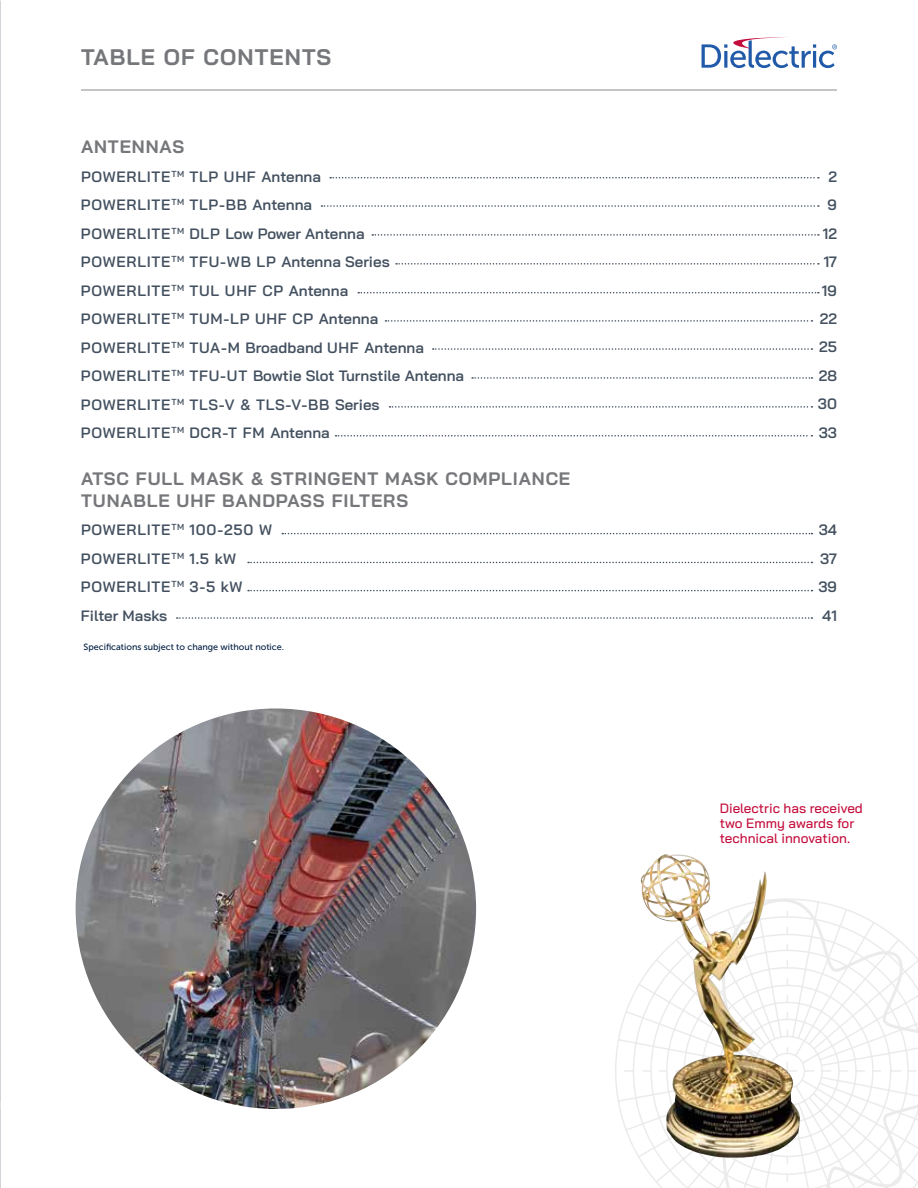
<style>
.page{position:relative;width:918px;height:1188px;background:#fff}
.page>*{position:absolute;margin:0;border:0;box-sizing:border-box;transform-origin:0 0}
.t1{font:700 22.5px "Bai Jamjuree";letter-spacing:.05em;color:#76777a}
.t2{font:700 18px/21.6px "Bai Jamjuree";letter-spacing:.05em;color:#76777a}
.t3{font:600 15px/28.5px "Bai Jamjuree";letter-spacing:.045em;color:#43505f}
.t4{font:600 15px/28.5px "Bai Jamjuree";color:#43505f;text-align:right}
.t5{font:500 13.5px/15px "Bai Jamjuree";color:#c40d3c}
.t6{font:9px "Museo Sans 500";color:#011e41}
</style>
<div class="page">
<hr style="left:81px;top:90px;width:756px;height:1px;background:#898a8d">
<svg style="left:330px;top:177px;width:489px;height:1px"></svg>
<svg style="left:322px;top:205px;width:497px;height:2px"></svg>
<svg style="left:372px;top:234px;width:447px;height:2px"></svg>
<svg style="left:282px;top:533px;width:530px;height:1px"></svg>
<svg style="left:248px;top:562px;width:564px;height:1px"></svg>
<svg style="left:358px;top:292px;width:461px;height:1px"></svg>
<svg style="left:248px;top:590px;width:564px;height:1px"></svg>
<svg style="left:386px;top:320px;width:426px;height:2px"></svg>
<svg style="left:396px;top:263px;width:423px;height:2px"></svg>
<svg style="left:177px;top:617px;width:635px;height:2px"></svg>
<svg style="left:433px;top:348px;width:379px;height:2px"></svg>
<svg style="left:472px;top:377px;width:340px;height:2px"></svg>
<svg style="left:390px;top:406px;width:422px;height:2px"></svg>
<svg style="left:336px;top:435px;width:476px;height:2px"></svg>
<img style="left:683px;top:898px;width:38px;height:290px">
<svg style="left:721px;top:898px;width:197px;height:290px"></svg>
<svg style="left:702px;top:37px;width:135px;height:31px"></svg>
<svg style="left:0;top:826px;width:683px;height:362px"></svg>
<img style="left:76px;top:708px;width:400px;height:401px;border-radius:200px">
<h1 class="t1" style="left:81px;top:44px;width:252px">TABLE OF CONTENTS</h1>
<p class="t2" style="left:81px;top:136px;width:105px">ANTENNAS</p>
<p class="t3" style="left:81px;top:162px;width:385px">POWERLITE<sup>TM</sup> TLP UHF Antenna<br>POWERLITE<sup>TM</sup> TLP-BB Antenna<br>POWERLITE<sup>TM</sup> DLP Low Power Antenna POWERLITE<sup>TM</sup> TFU-WB LP Antenna Series POWERLITE<sup>TM</sup> TUL UHF CP Antenna<br>POWERLITE<sup>TM</sup> TUM-LP UHF CP Antenna POWERLITE<sup>TM</sup> TUA-M Broadband UHF Antenna POWERLITE<sup>TM</sup> TFU-UT Bowtie Slot Turnstile Antenna POWERLITE<sup>TM</sup> TLS-V &amp; TLS-V-BB Series POWERLITE<sup>TM</sup> DCR-T FM Antenna</p>
<p class="t2" style="left:81px;top:468px;width:491px">ATSC FULL MASK &amp; STRINGENT MASK COMPLIANCE<br>TUNABLE UHF BANDPASS FILTERS</p>
<p class="t3" style="left:81px;top:516px;width:193px">POWERLITE<sup>TM</sup> 100-250 W<br>POWERLITE<sup>TM</sup> 1.5 kW<br>POWERLITE<sup>TM</sup> 3-5 kW<br>Filter Masks</p>
<p class="t6" style="left:84px;top:642px;width:202px">Specifications subject to change without notice.</p>
<p class="t4" style="left:818px;top:162px;width:21px">2<br>9<br>12<br>17<br>19<br>22<br>25<br>28<br>30<br>33</p>
<p class="t3" style="left:818px;top:516px;width:20px;text-align:justify">34<br>37<br>39<br>41</p>
<p class="t5" style="left:720px;top:801px;width:145px">Dielectric has received two Emmy awards for technical innovation.</p>
</div>
